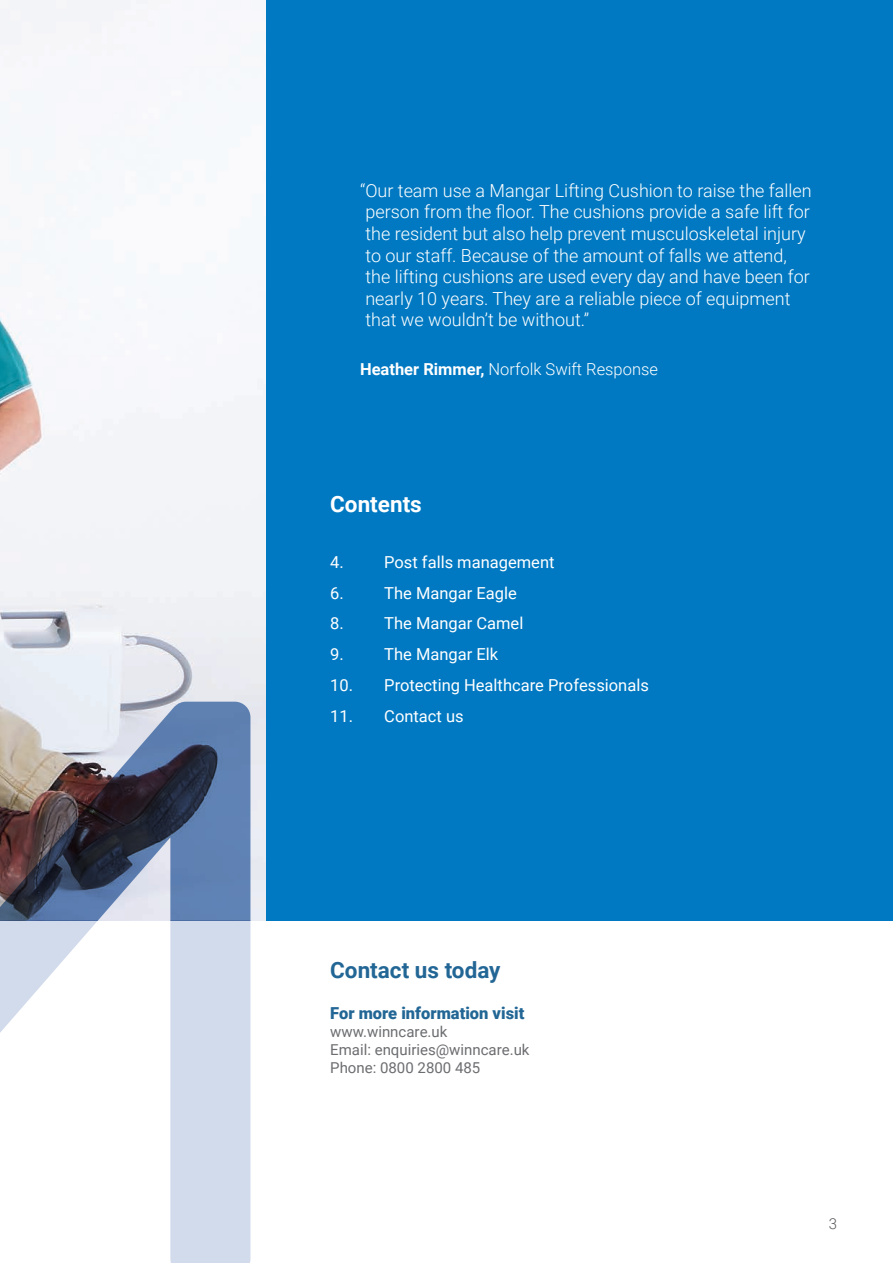
<style>
.page{position:relative;width:893px;height:1263px;background:#fff}
.page>*{position:absolute;margin:0;border:0;box-sizing:border-box;transform-origin:0 0}
.t1{font:700 22.5px "Roboto";color:#226695}
.t2{font:700 22.5px "Roboto";color:#fff}
.t3{font:300 18px/21.6px "Roboto";color:#fff}
.t4{font:16.5px "Roboto";color:#fff}
.t5{font:300 16.5px "Roboto";color:#fff}
.t6{font:900 16.5px "Roboto";color:#226695}
.t7{font:15px/18px "Roboto";color:#6c6d70}
.t8{font:300 15px "Roboto";color:#57585a}
.s1{font-weight:700}
</style>
<div class="page">
<img style="left:0;top:0;width:267px;height:920px">
<div style="left:267px;top:0;width:626px;height:920px;background:#0079c2"></div>
<svg style="left:0;top:920px;width:250px;height:343px"></svg>
<svg style="left:0;top:701px;width:250px;height:219px;background:#6f778d"></svg>
<p class="t3" style="left:360px;top:179px;width:453px">“Our team use a Mangar Lifting Cushion to raise the fallen person from the floor. The cushions provide a safe lift for the resident but also help prevent musculoskeletal injury to our staff. Because of the amount of falls we attend,<br>the lifting cushions are used every day and have been for nearly 10 years. They are a reliable piece of equipment that we wouldn’t be without.”</p>
<p class="t5" style="left:360px;top:358px;width:299px"><span class="s1">Heather Rimmer,</span> Norfolk Swift Response</p>
<p class="t2" style="left:330px;top:488px;width:93px">Contents</p>
<p class="t4" style="left:330px;top:550px;width:15px">4.</p>
<p class="t4" style="left:384px;top:550px;width:172px">Post falls management</p>
<p class="t4" style="left:330px;top:581px;width:15px">6.</p>
<p class="t4" style="left:384px;top:581px;width:134px">The Mangar Eagle</p>
<p class="t4" style="left:330px;top:612px;width:15px">8.</p>
<p class="t4" style="left:384px;top:612px;width:141px">The Mangar Camel</p>
<p class="t4" style="left:330px;top:643px;width:15px">9.</p>
<p class="t4" style="left:384px;top:643px;width:115px">The Mangar Elk</p>
<p class="t4" style="left:330px;top:673px;width:320px">10. Protecting Healthcare Professionals</p>
<p class="t4" style="left:330px;top:704px;width:135px">11. Contact us</p>
<p class="t1" style="left:330px;top:954px;width:172px">Contact us today</p>
<p class="t6" style="left:330px;top:1002px;width:196px">For more information visit</p>
<p class="t7" style="left:330px;top:1022px;width:201px">www.winncare.uk<br>Email: enquiries@winncare.uk<br>Phone: 0800 2800 485</p>
<p class="t8" style="left:829px;top:1213px;width:10px">3</p>
</div>
